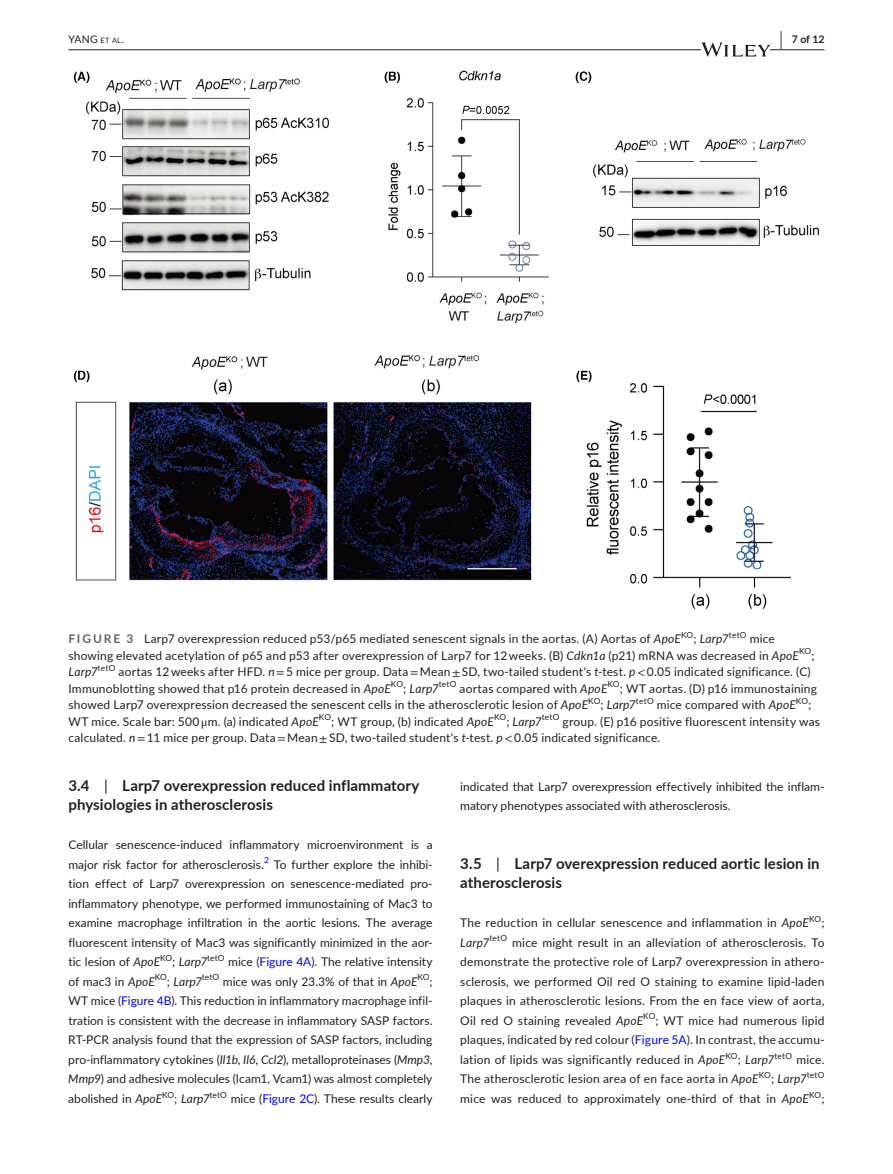
<style>
.page{position:relative;width:893px;height:1174px;background:#fff}
.page>*{position:absolute;margin:0;border:0;box-sizing:border-box;transform-origin:0 0}
.t1{font:700 15px/19.5px "Lato";letter-spacing:.005em;color:#231f20}
.t2{font:12px/19.5px "Lato";letter-spacing:.01em;color:#231f20}
.t3{font:italic 12px "Lato";color:#231f20}
.t4{font:10.5px "Lato";color:#231f20}
.t5{font:700 10.5px "Lato";color:#231f20}
.t6{font:8.4px "Lato";letter-spacing:.01em;color:#231f20}
.t7{font:8.4px "Lato";color:#00f}
.s1{font-size:7.35px}
.s2{font-size:19.5px}
.s3{font-weight:700;color:#636366}
.s4{font-style:italic}
.s5{font-family:"STIX"}
.s6{font-weight:400}
.s7{font-style:normal}
.s8{color:#00f}
</style>
<div class="page">
<hr style="left:68px;top:49px;width:756px;height:1px;background:#231f20">
<svg style="left:701px;top:42px;width:69px;height:15px"></svg>
<img style="left:73px;top:70px;width:747px;height:539px">
<p class="t4" style="left:68px;top:31px;width:57px">YANG <span class="s1">et al</span>.</p>
<p class="t5" style="left:780px;top:31px;width:46px"><span class="s2">|</span> 7 of 12</p>
<p class="t2" style="left:68px;top:630px;width:753px;line-height:16.5px"><span class="s3">FIGURE 3</span> Larp7 overexpression reduced p53/p65 mediated senescent signals in the aortas. (A) Aortas of <span class="s4">ApoE</span><sup>KO</sup>; <span class="s4">Larp7</span><sup>tetO</sup> mice showing elevated acetylation of p65 and p53 after overexpression of Larp7 for 12 weeks. (B) <span class="s4">Cdkn1a</span> (p21) mRNA was decreased in <span class="s4">ApoE</span><sup>KO</sup>; <span class="s4">Larp7</span><sup>tetO</sup> aortas 12 weeks after HFD. <span class="s4">n</span><span class="s5">=</span> 5 mice per group. Data <span class="s5">=</span> Mean <span class="s5">±</span> SD, two-tailed student's <span class="s4">t</span>-test. <span class="s4">p</span><span class="s5">&lt;</span> 0.05 indicated significance. (C)<br>Immunoblotting showed that p16 protein decreased in <span class="s4">ApoE</span><sup>KO</sup>; <span class="s4">Larp7</span><sup>tetO</sup> aortas compared with <span class="s4">ApoE</span><sup>KO</sup>; WT aortas. (D) p16 immunostaining showed Larp7 overexpression decreased the senescent cells in the atherosclerotic lesion of <span class="s4">ApoE</span><sup>KO</sup>; <span class="s4">Larp7</span><sup>tetO</sup> mice compared with <span class="s4">ApoE</span><sup>KO</sup>; WT mice. Scale bar: 500 <span class="s5">μ</span>m. (a) indicated <span class="s4">ApoE</span><sup>KO</sup>; WT group, (b) indicated <span class="s4">ApoE</span><sup>KO</sup>; <span class="s4">Larp7</span><sup>tetO</sup> group. (E) p16 positive fluorescent intensity was calculated. <span class="s4">n</span><span class="s5">=</span> 11 mice per group. Data <span class="s5">=</span> Mean <span class="s5">±</span> SD, two-tailed student's <span class="s4">t</span>-test. <span class="s4">p</span><span class="s5">&lt;</span> 0.05 indicated significance.</p>
<p class="t1" style="left:68px;top:775px;width:353px">3.4 <span class="s6">|</span> Larp7 overexpression reduced inflammatory physiologies in atherosclerosis</p>
<p class="t2" style="left:68px;top:834px;width:366px">Cellular senescence-induced inflammatory microenvironment is a major risk factor for atherosclerosis.</p>
<p class="t7" style="left:264px;top:854px;width:6px">2</p>
<p class="t2" style="left:68px;top:854px;width:366px;text-align:justify;text-indent:205px">To further explore the inhibi&shy;tion effect of Larp7 overexpression on senescence-mediated pro&shy;inflammatory phenotype, we performed immunostaining of Mac3 to examine macrophage infiltration in the aortic lesions. The average fluorescent intensity of Mac3 was significantly minimized in the aor&shy;tic lesion of <span class="s4">ApoE</span></p>
<p class="t6" style="left:160px;top:952px;width:14px">KO</p>
<p class="t3" style="left:172px;top:953px;width:37px"><span class="s7">;</span> Larp7</p>
<p class="t6" style="left:207px;top:952px;width:19px">tetO</p>
<p class="t2" style="left:68px;top:951px;width:366px;text-align:justify;text-indent:160px">mice (<span class="s8">Figure 4A</span>). The relative intensity of mac3 in <span class="s4">ApoE</span><sup>KO</sup>; <span class="s4">Larp7</span><sup>tetO</sup> mice was only 23.3% of that in <span class="s4">ApoE</span><sup>KO</sup>; WT mice (<span class="s8">Figure 4B</span>). This reduction in inflammatory macrophage infil&shy;tration is consistent with the decrease in inflammatory SASP factors.<br>RT-PCR analysis found that the expression of SASP factors, including pro-inflammatory cytokines (<span class="s4">Il1b</span>, <span class="s4">Il6</span>, <span class="s4">Ccl2</span>), metalloproteinases (<span class="s4">Mmp3</span>, <span class="s4">Mmp9</span>) and adhesive molecules (Icam1, Vcam1) was almost completely abolished in <span class="s4">ApoE</span><sup>KO</sup>; <span class="s4">Larp7</span><sup>tetO</sup> mice (<span class="s8">Figure 2C</span>). These results clearly</p>
<p class="t2" style="left:460px;top:776px;width:366px">indicated that Larp7 overexpression effectively inhibited the inflam&shy;matory phenotypes associated with atherosclerosis.</p>
<p class="t1" style="left:460px;top:853px;width:361px">3.5 <span class="s6">|</span> Larp7 overexpression reduced aortic lesion in atherosclerosis</p>
<p class="t2" style="left:460px;top:912px;width:350px">The reduction in cellular senescence and inflammation in <span class="s4">ApoE</span></p>
<p class="t6" style="left:809px;top:913px;width:14px">KO</p>
<p class="t2" style="left:821px;top:912px;width:5px">;</p>
<p class="t3" style="left:460px;top:934px;width:31px">Larp7</p>
<p class="t6" style="left:489px;top:932px;width:19px">tetO</p>
<p class="t2" style="left:460px;top:932px;width:366px;text-align:justify;text-indent:52px">mice might result in an alleviation of atherosclerosis. To demonstrate the protective role of Larp7 overexpression in athero&shy;sclerosis, we performed Oil red O staining to examine lipid-laden plaques in atherosclerotic lesions. From the en face view of aorta, Oil red O staining revealed <span class="s4">ApoE</span><sup>KO</sup>; WT mice had numerous lipid plaques, indicated by red colour (<span class="s8">Figure 5A</span>). In contrast, the accumu&shy;lation of lipids was significantly reduced in <span class="s4">ApoE</span><sup>KO</sup>; <span class="s4">Larp7</span><sup>tetO</sup> mice.<br>The atherosclerotic lesion area of en face aorta in <span class="s4">ApoE</span><sup>KO</sup>; <span class="s4">Larp7</span><sup>tetO </sup>mice was reduced to approximately one-third of that in <span class="s4">ApoE</span><sup>KO</sup>;</p>
</div>
